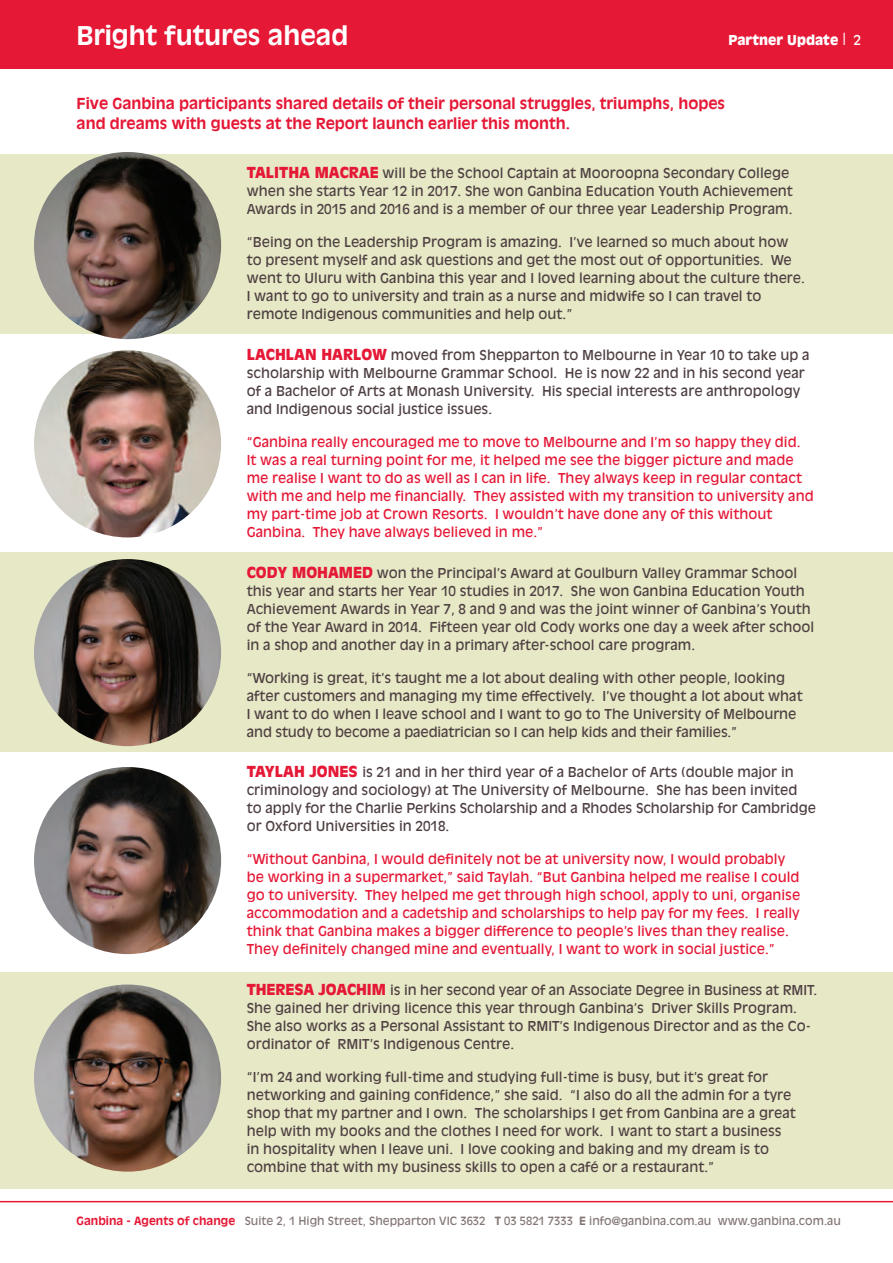
<style>
.page{position:relative;width:893px;height:1263px;background:#fff}
.page>*{position:absolute;margin:0;border:0;box-sizing:border-box;transform-origin:0 0}
.t1{font:700 25.5px "Antique Olive";color:#fff}
.t2{font:700 15px/19.5px "Antique Olive";color:#e51836}
.t3{font:13.5px/18px "Antique Olive";color:#4f4042}
.t4{font:13.5px/18px "Antique Olive";color:#e51836}
.t5{font:900 13.5px "Antique Olive";color:#fff}
.t6{font:11.25px "Antique Olive";color:#847776}
.s1{font-weight:300;font-size:16.5px}
.s2{font-weight:400}
.s3{font-weight:900;font-size:15px;color:#e51836}
.s4{font-weight:700;color:#e51836}
.s5{font-weight:700}
</style>
<div class="page">
<div style="left:0;top:155px;width:893px;height:179px;background:#e6e8c6"></div>
<div style="left:0;top:971px;width:893px;height:217px;background:#e6e8c6"></div>
<div style="left:0;top:552px;width:893px;height:200px;background:#e6e8c6"></div>
<hr style="left:0;top:1201px;width:893px;height:1px;background:#e51836">
<div style="left:0;top:0;width:893px;height:68px;background:#e51836"></div>
<img style="left:34px;top:984px;width:187px;height:188px;border-radius:50%">
<img style="left:34px;top:767px;width:187px;height:187px;border-radius:50%">
<img style="left:34px;top:559px;width:187px;height:187px;border-radius:50%">
<img style="left:34px;top:152px;width:187px;height:187px;border-radius:50%">
<img style="left:34px;top:350px;width:187px;height:187px;border-radius:50%">
<h1 class="t1" style="left:77px;top:25px;width:274px">Bright futures ahead</h1>
<p class="t5" style="left:728px;top:35px;width:134px">Partner Update <span class="s1">I</span> <span class="s2">2</span></p>
<p class="t2" style="left:77px;top:95px;width:650px">Five Ganbina participants shared details of their personal struggles, triumphs, hopes and dreams with guests at the Report launch earlier this month.</p>
<p class="t3" style="left:247px;top:165px;width:548px"><span class="s3">TALITHA MACRAE</span> will be the School Captain at Mooroopna Secondary College when she starts Year 12 in 2017. She won Ganbina Education Youth Achievement<br>Awards in 2015 and 2016 and is a member of our three year Leadership Program.</p>
<p class="t3" style="left:247px;top:234px;width:560px">“Being on the Leadership Program is amazing. I’ve learned so much about how to present myself and ask questions and get the most out of opportunities. We went to Uluru with Ganbina this year and I loved learning about the culture there.<br>I want to go to university and train as a nurse and midwife so I can travel to remote Indigenous communities and help out.”</p>
<p class="t3" style="left:247px;top:347px;width:564px"><span class="s3">LACHLAN HARLOW</span> moved from Shepparton to Melbourne in Year 10 to take up a scholarship with Melbourne Grammar School. He is now 22 and in his second year of a Bachelor of Arts at Monash University. His special interests are anthropology and Indigenous social justice issues.</p>
<p class="t4" style="left:247px;top:434px;width:568px">“Ganbina really encouraged me to move to Melbourne and I’m so happy they did.<br>It was a real turning point for me, it helped me see the bigger picture and made me realise I want to do as well as I can in life. They always keep in regular contact with me and help me financially. They assisted with my transition to university and my part-time job at Crown Resorts. I wouldn’t have done any of this without Ganbina. They have always believed in me.”</p>
<p class="t3" style="left:247px;top:564px;width:569px"><span class="s3">CODY MOHAMED</span> won the Principal’s Award at Goulburn Valley Grammar School this year and starts her Year 10 studies in 2017. She won Ganbina Education Youth Achievement Awards in Year 7, 8 and 9 and was the joint winner of Ganbina’s Youth of the Year Award in 2014. Fifteen year old Cody works one day a week after school in a shop and another day in a primary after-school care program.</p>
<p class="t3" style="left:247px;top:669px;width:557px">“Working is great, it’s taught me a lot about dealing with other people, looking after customers and managing my time effectively. I’ve thought a lot about what I want to do when I leave school and I want to go to The University of Melbourne and study to become a paediatrician so I can help kids and their families.”</p>
<p class="t3" style="left:247px;top:764px;width:571px"><span class="s3">TAYLAH JONES</span> is 21 and in her third year of a Bachelor of Arts (double major in criminology and sociology) at The University of Melbourne. She has been invited<br>to apply for the Charlie Perkins Scholarship and a Rhodes Scholarship for Cambridge or Oxford Universities in 2018.</p>
<p class="t4" style="left:247px;top:851px;width:555px">“Without Ganbina, I would definitely not be at university now, I would probably be working in a supermarket,” said Taylah. “But Ganbina helped me realise I could go to university. They helped me get through high school, apply to uni, organise accommodation and a cadetship and scholarships to help pay for my fees. I really think that Ganbina makes a bigger difference to people’s lives than they realise.<br>They definitely changed mine and eventually, I want to work in social justice.”</p>
<p class="t3" style="left:247px;top:981px;width:572px"><span class="s3">THERESA JOACHIM</span> is in her second year of an Associate Degree in Business at RMIT.<br>She gained her driving licence this year through Ganbina’s Driver Skills Program.<br>She also works as a Personal Assistant to RMIT’s Indigenous Director and as the Co&shy;ordinator of RMIT’s Indigenous Centre.</p>
<p class="t3" style="left:247px;top:1068px;width:551px">“I’m 24 and working full-time and studying full-time is busy, but it’s great for networking and gaining confidence,” she said. “I also do all the admin for a tyre shop that my partner and I own. The scholarships I get from Ganbina are a great help with my books and the clothes I need for work. I want to start a business in hospitality when I leave uni. I love cooking and baking and my dream is to combine that with my business skills to open a café or a restaurant.”</p>
<p class="t6" style="left:77px;top:1216px;width:766px"><span class="s4">Ganbina - Agents of change</span> Suite 2, 1 High Street, Shepparton VIC 3632 <span class="s5">T</span> 03 5821 7333 <span class="s5">E</span> info@ganbina.com.au www.ganbina.com.au</p>
</div>
